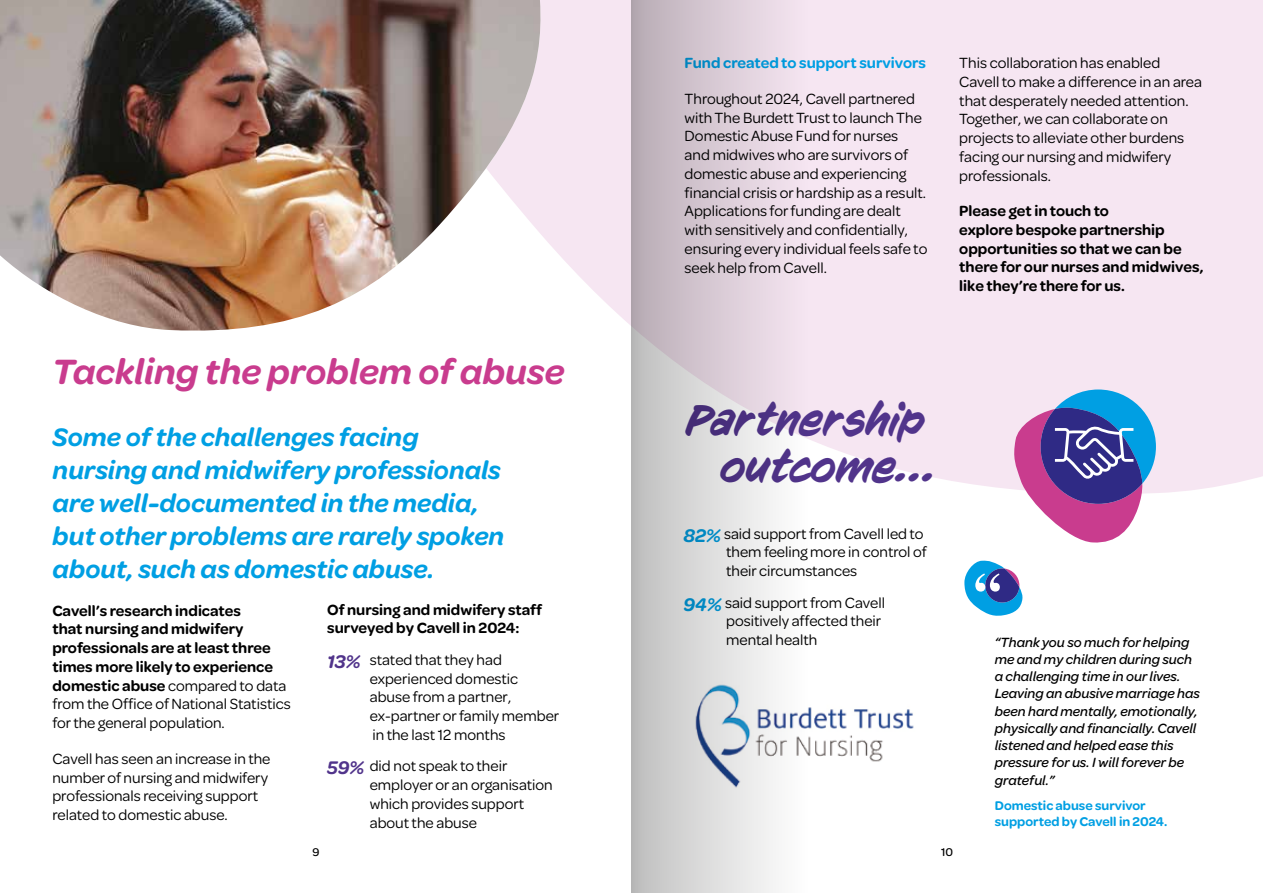
<style>
.page{position:relative;width:1263px;height:893px;background:#fff}
.page>*{position:absolute;margin:0;border:0;box-sizing:border-box;transform-origin:0 0}
.t1{font:700 54px "Times";color:#fff}
.t2{font:italic 43.5px/48px "CC Sign Language";color:#51348b;text-align:right}
.t3{font:italic 600 37.5px "Omnes";color:#c93c8e}
.t4{font:italic 600 27px/33px "Omnes";color:#009fe3}
.t5{font:15.75px/18.8px "Omnes";color:#000}
.t6{font:600 15.75px/18.8px "Omnes";color:#000}
.t7{font:600 15.75px "Omnes";color:#009fe3}
.t8{font:italic 500 14.25px/17.2px "Omnes";color:#000}
.t9{font:600 13.5px/16.5px "Omnes";color:#009fe3}
.t10{font:500 12px "Omnes";color:#000}
.s1{font-weight:400}
.s2{font-weight:600;font-style:italic;font-size:19.5px;color:#51348b}
.s3{font-weight:600;font-style:italic;font-size:19.5px;color:#009fe3}
</style>
<div class="page">
<svg style="left:551px;top:0;width:712px;height:493px;fill:#f6e6f2"></svg>
<img style="left:0;top:0;width:544px;height:331px">
<svg style="left:964px;top:560px;width:58px;height:56px"></svg>
<svg style="left:1012px;top:389px;width:144px;height:154px"></svg>
<img style="left:808px;top:707px;width:106px;height:55px">
<svg style="left:631px;top:0;width:177px;height:893px"></svg>
<h3 class="t3" style="left:52px;top:347px;width:514px">Tackling the problem of abuse</h3>
<h3 class="t4" style="left:53px;top:419px;width:453px">Some of the challenges facing nursing and midwifery professionals are well-documented in the media, but other problems are rarely spoken about, such as domestic abuse.</h3>
<p class="t6" style="left:52px;top:600px;width:240px">Cavell’s research indicates<br>that nursing and midwifery professionals are at least three times more likely to experience domestic abuse <span class="s1">compared to data from the Office of National Statistics for the general population.</span></p>
<p class="t5" style="left:52px;top:748px;width:220px">Cavell has seen an increase in the number of nursing and midwifery professionals receiving support related to domestic abuse.</p>
<p class="t6" style="left:327px;top:599px;width:217px">Of nursing and midwifery staff surveyed by Cavell in 2024:</p>
<p class="t5" style="left:370px;top:649px;width:191px;text-indent:-43px"><span class="s2">13%</span> stated that they had experienced domestic abuse from a partner, ex-partner or family member in the last 12 months</p>
<p class="t5" style="left:370px;top:756px;width:184px;text-indent:-43px"><span class="s2">59%</span> did not speak to their employer or an organisation which provides support about the abuse</p>
<p class="t7" style="left:685px;top:52px;width:243px">Fund created to support survivors</p>
<p class="t5" style="left:685px;top:88px;width:244px">Throughout 2024, Cavell partnered with The Burdett Trust to launch The Domestic Abuse Fund for nurses and midwives who are survivors of domestic abuse and experiencing financial crisis or hardship as a result.<br>Applications for funding are dealt with sensitively and confidentially, ensuring every individual feels safe to seek help from Cavell.</p>
<p class="t5" style="left:959px;top:53px;width:244px">This collaboration has enabled<br>Cavell to make a difference in an area that desperately needed attention.<br>Together, we can collaborate on projects to alleviate other burdens facing our nursing and midwifery professionals.</p>
<p class="t6" style="left:959px;top:201px;width:246px">Please get in touch to<br>explore bespoke partnership opportunities so that we can be there for our nurses and midwives, like they’re there for us.</p>
<h2 class="t2" style="left:685px;top:396px;width:253px">Partnership outcome...</h2>
<p class="t5" style="left:726px;top:523px;width:202px;text-indent:-43px"><span class="s3">82%</span> said support from Cavell led to them feeling more in control of their circumstances</p>
<p class="t5" style="left:726px;top:592px;width:160px;text-indent:-43px"><span class="s3">94%</span> said support from Cavell positively affected their mental health</p>
<h1 class="t1" style="left:973px;top:541px;width:28px">“</h1>
<p class="t8" style="left:995px;top:632px;width:207px">“Thank you so much for helping me and my children during such a challenging time in our lives.<br>Leaving an abusive marriage has been hard mentally, emotionally, physically and financially. Cavell listened and helped ease this pressure for us. I will forever be grateful.”</p>
<p class="t9" style="left:995px;top:796px;width:174px">Domestic abuse survivor supported by Cavell in 2024.</p>
<p class="t10" style="left:313px;top:844px;width:9px">9</p>
<p class="t10" style="left:941px;top:844px;width:14px">10</p>
</div>
